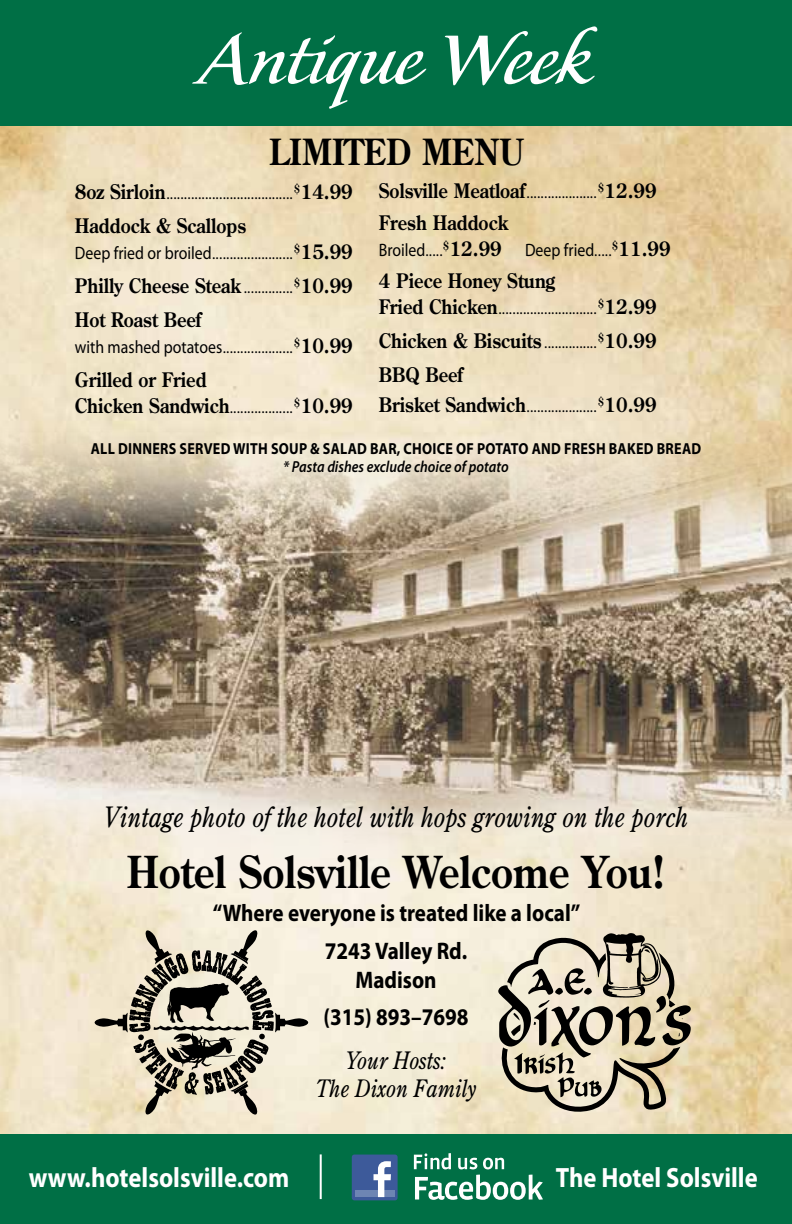
<style>
.page{position:relative;width:792px;height:1224px;background:#fff}
.page>*{position:absolute;margin:0;border:0;box-sizing:border-box;transform-origin:0 0}
.t1{font:88px "Florens LP";color:#fff}
.t2{font:700 44px "Century Old Style Std";color:#000;scale:.88 1}
.t3{font:700 36px "Century Old Style Std";color:#000;scale:.88 1}
.t4{font:italic 28px "Century Old Style Std";color:#000;scale:.88 1}
.t5{font:700 28px "Myriad Pro";color:#fff;scale:.88 1}
.t6{font:700 24px/28.8px "Myriad Pro";color:#000;text-align:center;scale:.88 1}
.t7{font:italic 24px/28px "Century Old Style Std";color:#000;text-align:center;scale:.88 1}
.t8{font:700 20px/34px "Century Old Style Std";color:#000;scale:.88 1}
.t9{font:18px "Myriad Pro";color:#000;scale:.88 1}
.t10{font:16px "Century Old Style Std";color:#000;scale:.88 1}
.t11{font:700 16px "Myriad Pro";letter-spacing:.02em;color:#000;scale:.88 1}
.t12{font:italic 600 16px "Myriad Pro";color:#000;scale:.88 1}
.s1{font-weight:400;font-size:16px}
.s2{font-family:"Century Old Style Std";font-size:16px}
.s3{font-family:"Century Old Style Std";font-weight:700;font-size:20px}
.s4{font-weight:700;font-size:20px}
.s5{font-family:"Myriad Pro";font-size:18px}
</style>
<div class="page">
<img style="left:0;top:126px;width:792px;height:1009px">
<div style="left:0;top:0;width:792px;height:126px;background:#006f45"></div>
<img style="left:0;top:418px;width:792px;height:460px">
<svg style="left:95px;top:929px;width:213px;height:187px;background:#bdb6a3"></svg>
<svg style="left:498px;top:933px;width:193px;height:181px;background:#b1a893"></svg>
<div style="left:0;top:1135px;width:792px;height:89px;background:#006f45"></div>
<hr style="left:320px;top:1154px;width:2px;height:45px;background:#fff">
<svg style="left:414px;top:1153px;width:37px;height:16px"></svg>
<svg style="left:458px;top:1158px;width:19px;height:11px"></svg>
<svg style="left:483px;top:1158px;width:21px;height:11px"></svg>
<svg style="left:415px;top:1175px;width:128px;height:25px"></svg>
<div style="left:352px;top:1155px;width:46px;height:45px;background:#3d5a9a;border-radius:3px"></div>
<div style="left:355px;top:1191px;width:39px;height:6px;background:#6d85b3"></div>
<svg style="left:374px;top:1161px;width:17px;height:36px"></svg>
<h1 class="t1" style="left:201px;top:16px;width:393px">Antique Week</h1>
<h3 class="t3" style="left:269px;top:128px;width:291px">LIMITED MENU</h3>
<p class="t8" style="left:379px;top:175px;width:317px;line-height:32px">Solsville Meatloaf<span class="s1">....................</span><sup>$</sup>12.99<br>Fresh Haddock</p>
<p class="t9" style="left:379px;top:239px;width:333px">Broiled<span class="s2">.....</span><sup>$</sup><span class="s3">12.99</span> Deep fried<span class="s2">.....</span><sup>$</sup><span class="s3">11.99</span></p>
<p class="t8" style="left:379px;top:264px;width:202px">4 Piece Honey Stung</p>
<p class="t10" style="left:379px;top:298px;width:317px"><span class="s4">Fried Chicken</span>............................<sup>$</sup><span class="s4">12.99</span></p>
<p class="t8" style="left:379px;top:324px;width:317px">Chicken &amp; Biscuits <span class="s1">...............</span><sup>$</sup>10.99<br>BBQ Beef</p>
<p class="t8" style="left:379px;top:388px;width:317px">Brisket Sandwich<span class="s1">....................</span><sup>$</sup>10.99</p>
<p class="t10" style="left:75px;top:183px;width:317px"><span class="s4">8oz Sirloin</span>....................................<sup>$</sup><span class="s4">14.99</span></p>
<p class="t8" style="left:75px;top:209px;width:196px">Haddock &amp; Scallops</p>
<p class="t10" style="left:75px;top:243px;width:317px"><span class="s5">Deep fried or broiled</span>.......................<sup>$</sup><span class="s4">15.99</span></p>
<p class="t8" style="left:75px;top:269px;width:317px">Philly Cheese Steak <span class="s1">..............</span><sup>$</sup>10.99<br>Hot Roast Beef</p>
<p class="t10" style="left:75px;top:337px;width:317px"><span class="s5">with mashed potatoes</span>....................<sup>$</sup><span class="s4">10.99</span></p>
<p class="t8" style="left:75px;top:367px;width:317px;line-height:26px">Grilled or Fried<br>Chicken Sandwich<span class="s1">..................</span><sup>$</sup>10.99</p>
<p class="t11" style="left:91px;top:438px;width:695px">ALL DINNERS SERVED WITH SOUP &amp; SALAD BAR, CHOICE OF POTATO AND FRESH BAKED BREAD</p>
<p class="t12" style="left:283px;top:456px;width:258px">* Pasta dishes exclude choice of potato</p>
<h3 class="t4" style="left:104px;top:800px;width:666px">Vintage photo of the hotel with hops growing on the porch</h3>
<h2 class="t2" style="left:127px;top:843px;width:613px">Hotel Solsville Welcome You!</h2>
<p class="t6" style="left:213px;top:898px;width:419px">“Where everyone is treated like a local”</p>
<p class="t6" style="left:325px;top:936px;width:163px">7243 Valley Rd.<br>Madison</p>
<p class="t6" style="left:323px;top:1002px;width:167px">(315) 893–7698</p>
<p class="t7" style="left:316px;top:1046px;width:183px">Your Hosts:<br>The Dixon Family</p>
<h3 class="t5" style="left:29px;top:1160px;width:298px">www.hotelsolsville.com</h3>
<h3 class="t5" style="left:556px;top:1160px;width:231px">The Hotel Solsville</h3>
</div>
